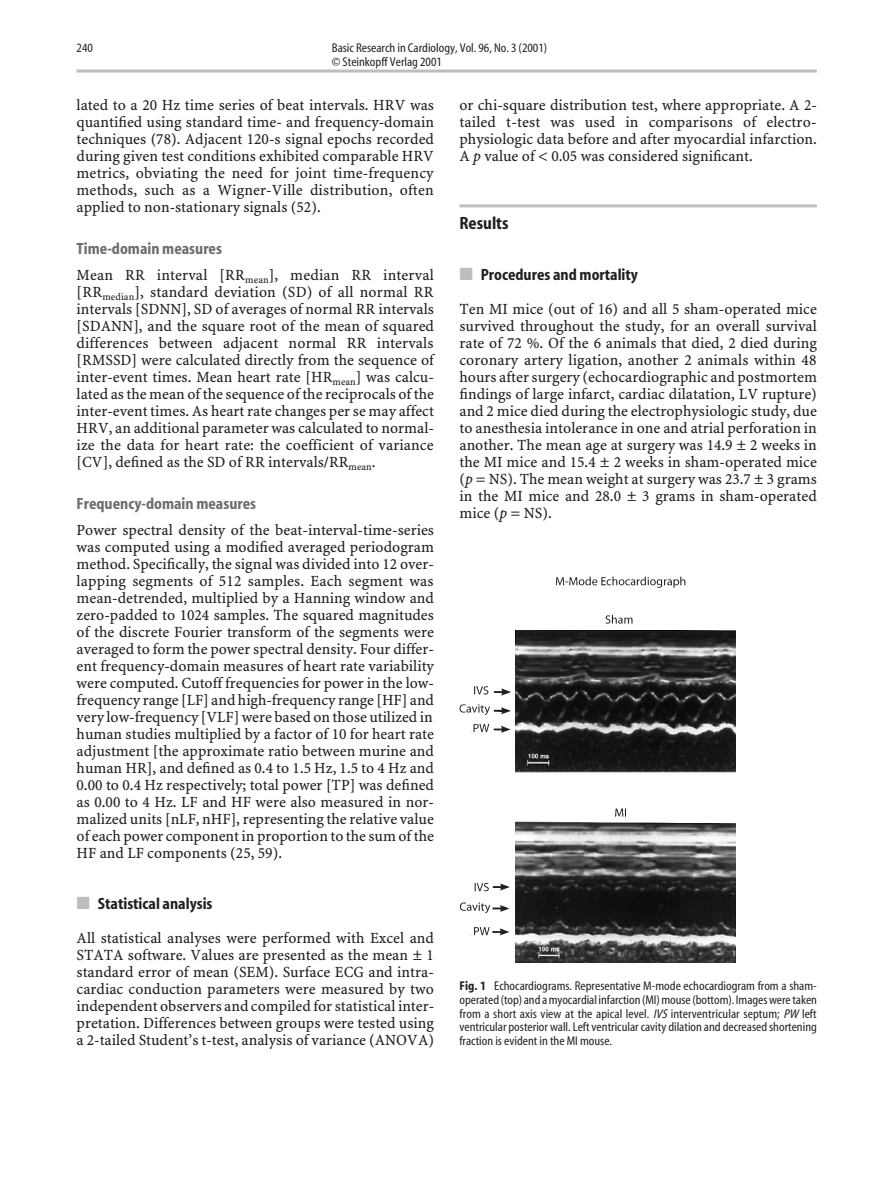
<style>
.page{position:relative;width:893px;height:1178px;background:#fff}
.page>*{position:absolute;margin:0;border:0;box-sizing:border-box;transform-origin:0 0}
.t1{font:17.85px "Myriad CEMM 700 400";color:#231f20}
.t2{font:16.35px "Myriad CEMM 700 400";color:#6c6d70}
.t3{font:16.35px "Myriad CEMM 700 400";color:#231f20}
.t4{font:15.6px/17px "S Minion Plus Tab";color:#231f20;text-align:justify}
.t5{font:12.75px/13.8px "Myriad CEMM 400 400";color:#231f20}
.s1{font-style:italic}
.s2{font-family:"Myriad CEMM 700 400"}
</style>
<div class="page">
<hr style="left:459px;top:204px;width:357px;height:3px;background:#bcbdc0">
<hr style="left:77px;top:70px;width:739px;height:2px;background:#bcbdc0">
<img style="left:459px;top:576px;width:277px;height:387px">
<p class="t5" style="left:77px;top:41px;width:18px">240</p>
<p class="t5" style="left:332px;top:41px;width:217px">Basic Research in Cardiology, Vol. 96, No. 3 (2001) © Steinkopff Verlag 2001</p>
<p class="t4" style="left:77px;top:97px;width:359px">lated to a 20 Hz time series of beat intervals. HRV was quantified using standard time- and frequency-domain techniques (78). Adjacent 120-s signal epochs recorded during given test conditions exhibited comparable HRV metrics, obviating the need for joint time-frequency methods, such as a Wigner-Ville distribution, often applied to non-stationary signals (52).</p>
<p class="t2" style="left:77px;top:242px;width:147px">Time-domain measures</p>
<p class="t4" style="left:77px;top:267px;width:359px">Mean RR interval [RR<sub>mean</sub>], median RR interval [RR<sub>median</sub>], standard deviation (SD) of all normal RR intervals [SDNN], SD of averages of normal RR intervals [SDANN], and the square root of the mean of squared differences between adjacent normal RR intervals [RMSSD] were calculated directly from the sequence of inter-event times. Mean heart rate [HR<sub>mean</sub>] was calcu&shy;lated as the mean of the sequence of the reciprocals of the inter-event times. As heart rate changes per se may affect HRV, an additional parameter was calculated to normal&shy;ize the data for heart rate: the coefficient of variance [CV], defined as the SD of RR intervals/RR<sub>mean</sub>.</p>
<p class="t2" style="left:77px;top:497px;width:181px">Frequency-domain measures</p>
<p class="t4" style="left:77px;top:522px;width:359px">Power spectral density of the beat-interval-time-series was computed using a modified averaged periodogram method. Specifically, the signal was divided into 12 over&shy;lapping segments of 512 samples. Each segment was mean-detrended, multiplied by a Hanning window and zero-padded to 1024 samples. The squared magnitudes of the discrete Fourier transform of the segments were averaged to form the power spectral density. Four differ&shy;ent frequency-domain measures of heart rate variability were computed. Cutoff frequencies for power in the low&shy;frequency range [LF] and high-frequency range [HF] and very low-frequency [VLF] were based on those utilized in human studies multiplied by a factor of 10 for heart rate adjustment [the approximate ratio between murine and human HR], and defined as 0.4 to 1.5 Hz, 1.5 to 4 Hz and 0.00 to 0.4 Hz respectively; total power [TP] was defined as 0.00 to 4 Hz. LF and HF were also measured in nor&shy;malized units [nLF, nHF], representing the relative value of each power component in proportion to the sum of the HF and LF components (25, 59).</p>
<p class="t3" style="left:98px;top:897px;width:116px">Statistical analysis</p>
<p class="t4" style="left:77px;top:931px;width:359px">All statistical analyses were performed with Excel and STATA software. Values are presented as the mean ± 1 standard error of mean (SEM). Surface ECG and intra&shy;cardiac conduction parameters were measured by two independent observers and compiled for statistical inter&shy;pretation. Differences between groups were tested using a 2-tailed Student’s t-test, analysis of variance (ANOVA)</p>
<p class="t4" style="left:459px;top:97px;width:359px">or chi-square distribution test, where appropriate. A 2- tailed t-test was used in comparisons of electro&shy;physiologic data before and after myocardial infarction.<br>A <span class="s1">p</span> value of &lt; 0.05 was considered significant.</p>
<p class="t1" style="left:459px;top:216px;width:51px">Results</p>
<p class="t3" style="left:481px;top:268px;width:159px">Procedures and mortality</p>
<p class="t4" style="left:459px;top:301px;width:359px">Ten MI mice (out of 16) and all 5 sham-operated mice survived throughout the study, for an overall survival rate of 72 %. Of the 6 animals that died, 2 died during coronary artery ligation, another 2 animals within 48 hours after surgery (echocardiographic and postmortem findings of large infarct, cardiac dilatation, LV rupture) and 2 mice died during the electrophysiologic study, due to anesthesia intolerance in one and atrial perforation in another. The mean age at surgery was 14.9 ± 2 weeks in the MI mice and 15.4 ± 2 weeks in sham-operated mice (<span class="s1">p</span> = NS). The mean weight at surgery was 23.7 ± 3 grams in the MI mice and 28.0 ± 3 grams in sham-operated mice (<span class="s1">p</span> = NS).</p>
<p class="t5" style="left:459px;top:979px;width:359px;text-align:justify"><span class="s2">Fig. 1</span> Echocardiograms. Representative M-mode echocardiogram from a sham&shy;operated (top) and a myocardial infarction (MI) mouse (bottom). Images were taken from a short axis view at the apical level. <span class="s1">IVS</span>interventricular septum; <span class="s1">PW</span>left ventricular posterior wall. Left ventricular cavity dilation and decreased shortening fraction is evident in the MI mouse.</p>
</div>
